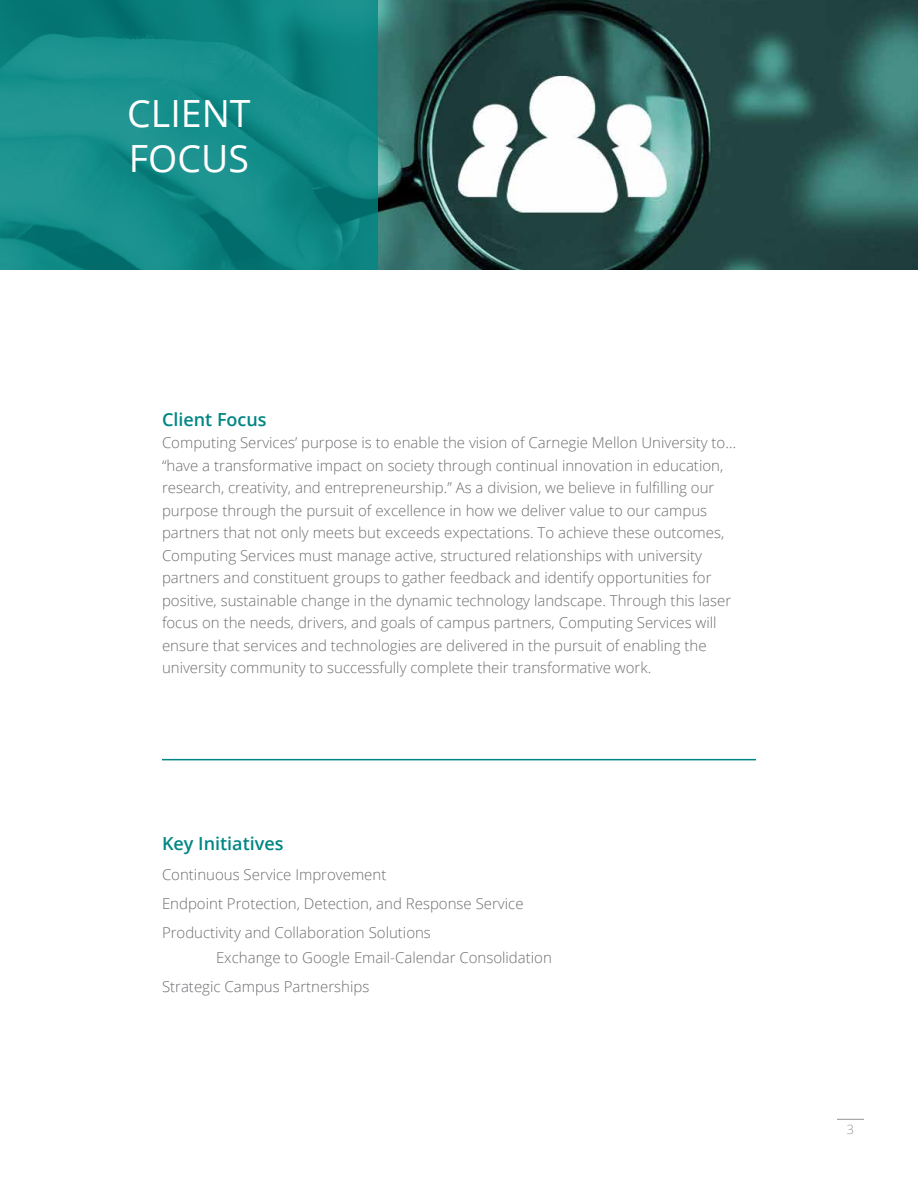
<style>
.page{position:relative;width:918px;height:1188px;background:#fff}
.page>*{position:absolute;margin:0;border:0;box-sizing:border-box;transform-origin:0 0}
.t1{font:37.5px/45px "Open Sans";color:#fff}
.t2{font:600 18px "Open Sans";color:#008684}
.t3{font:300 15px/22.5px "Open Sans";color:#6d6e71}
.t4{font:300 12.75px "Open Sans";color:#939598}
</style>
<div class="page">
<img style="left:378px;top:0;width:540px;height:270px">
<svg style="left:0;top:0;width:378px;height:270px;background:#128986"></svg>
<hr style="left:162px;top:759px;width:594px;height:1px;background:#008684">
<svg style="left:837px;top:1119px;width:27px;height:1px"></svg>
<h1 class="t1" style="left:127px;top:90px;width:125px">CLIENT<br>FOCUS</h1>
<p class="t2" style="left:162px;top:407px;width:106px">Client Focus</p>
<p class="t3" style="left:162px;top:431px;width:576px">Computing Services’ purpose is to enable the vision of Carnegie Mellon University to… “have a transformative impact on society through continual innovation in education, research, creativity, and entrepreneurship.” As a division, we believe in fulfilling our purpose through the pursuit of excellence in how we deliver value to our campus partners that not only meets but exceeds expectations. To achieve these outcomes, Computing Services must manage active, structured relationships with university partners and constituent groups to gather feedback and identify opportunities for positive, sustainable change in the dynamic technology landscape. Through this laser focus on the needs, drivers, and goals of campus partners, Computing Services will ensure that services and technologies are delivered in the pursuit of enabling the university community to successfully complete their transformative work.</p>
<p class="t2" style="left:162px;top:832px;width:123px">Key Initiatives</p>
<p class="t3" style="left:162px;top:859px;width:363px;line-height:29.2px">Continuous Service Improvement<br>Endpoint Protection, Detection, and Response Service<br>Productivity and Collaboration Solutions</p>
<p class="t3" style="left:162px;top:942px;width:391px;line-height:29.2px;text-indent:54px">Exchange to Google Email-Calendar Consolidation<br>Strategic Campus Partnerships</p>
<p class="t4" style="left:847px;top:1121px;width:9px">3</p>
</div>
